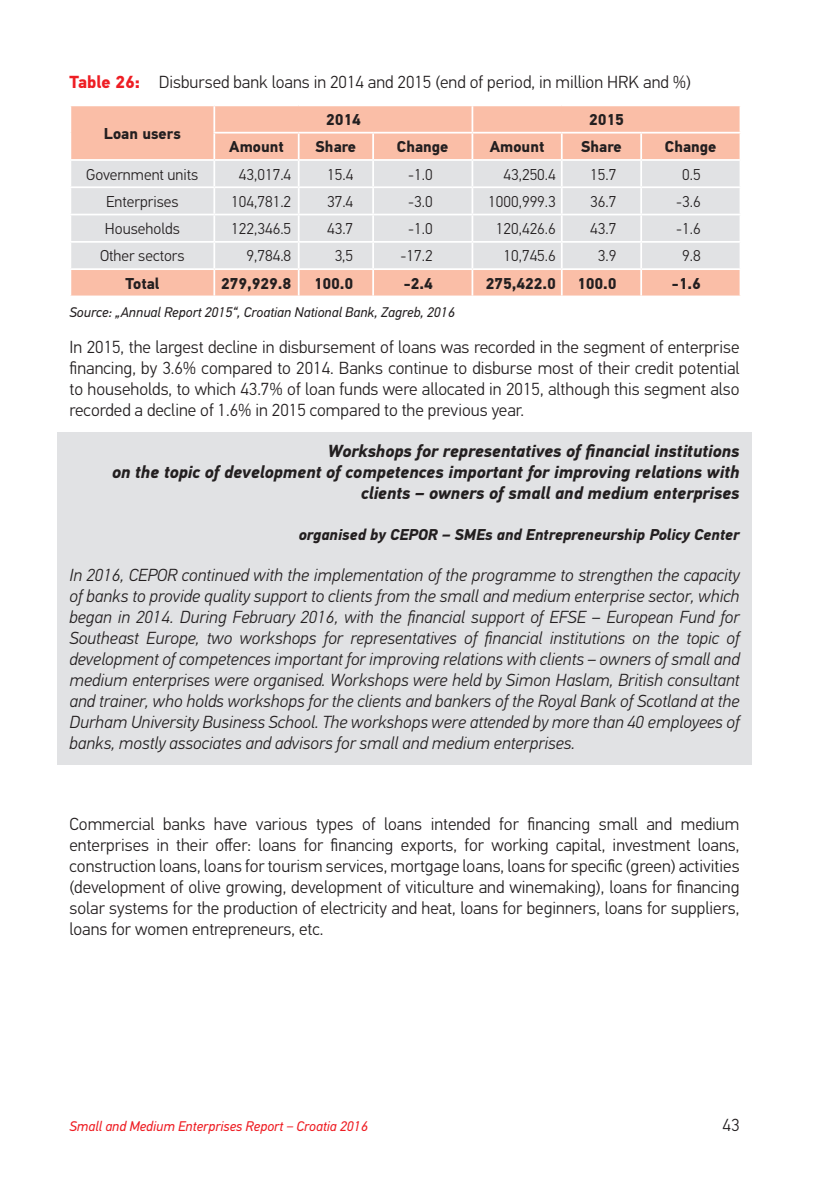
<style>
.page{position:relative;width:819px;height:1191px;background:#fff}
.page>*{position:absolute;margin:0;border:0;box-sizing:border-box;transform-origin:0 0}
.t1{font:300 17.5px/21px "PF Din Text Pro";color:#231f20;text-align:justify}
.t2{font:italic 300 17.5px/21px "PF Din Text Pro";color:#231f20;text-align:justify}
.t3{font:italic 700 17.5px/21px "PF Din Text Pro";color:#231f20;text-align:right}
.t4{font:300 15.75px "PF Din Text Pro";color:#231f20}
.t5{font:700 15.75px "PF Din Text Pro";color:#231f20}
.t6{font:italic 700 15.75px "PF Din Text Pro";color:#231f20}
.t7{font:italic 14px "PF Din Text Pro";color:#231f20}
.t8{font:italic 14px "PF Din Text Pro";color:#ee1d23}
.s1{font-weight:700;color:#ee1d23}
</style>
<div class="page">
<div style="left:57px;top:432px;width:695px;height:333px;background:#e1e2e4"></div>
<div style="left:71px;top:106px;width:668px;height:189px;background:#fabea7"></div>
<div style="left:71px;top:161px;width:668px;height:107px;background:#e1e2e4"></div>
<hr style="left:213px;top:106px;width:2px;height:26px;background:#fff">
<hr style="left:471px;top:106px;width:2px;height:26px;background:#fff">
<hr style="left:213px;top:132px;width:86px;height:1px;background:#fff">
<hr style="left:213px;top:133px;width:2px;height:26px;background:#fff">
<hr style="left:299px;top:132px;width:74px;height:1px;background:#fff">
<hr style="left:373px;top:132px;width:99px;height:1px;background:#fff">
<hr style="left:372px;top:133px;width:2px;height:26px;background:#fff">
<hr style="left:472px;top:132px;width:89px;height:1px;background:#fff">
<hr style="left:471px;top:133px;width:2px;height:26px;background:#fff">
<hr style="left:561px;top:132px;width:80px;height:1px;background:#fff">
<hr style="left:641px;top:132px;width:100px;height:1px;background:#fff">
<hr style="left:640px;top:133px;width:2px;height:26px;background:#fff">
<hr style="left:69px;top:159px;width:145px;height:2px;background:#fff">
<hr style="left:214px;top:159px;width:85px;height:2px;background:#fff">
<hr style="left:213px;top:161px;width:2px;height:25px;background:#fff">
<hr style="left:299px;top:159px;width:74px;height:2px;background:#fff">
<hr style="left:373px;top:159px;width:99px;height:2px;background:#fff">
<hr style="left:372px;top:161px;width:2px;height:25px;background:#fff">
<hr style="left:472px;top:159px;width:89px;height:2px;background:#fff">
<hr style="left:471px;top:161px;width:2px;height:25px;background:#fff">
<hr style="left:561px;top:159px;width:80px;height:2px;background:#fff">
<hr style="left:641px;top:159px;width:100px;height:2px;background:#fff">
<hr style="left:640px;top:161px;width:2px;height:25px;background:#fff">
<hr style="left:69px;top:186px;width:145px;height:2px;background:#fff">
<hr style="left:214px;top:186px;width:85px;height:2px;background:#fff">
<hr style="left:213px;top:188px;width:2px;height:26px;background:#fff">
<hr style="left:299px;top:186px;width:74px;height:2px;background:#fff">
<hr style="left:373px;top:186px;width:99px;height:2px;background:#fff">
<hr style="left:372px;top:188px;width:2px;height:26px;background:#fff">
<hr style="left:472px;top:186px;width:89px;height:2px;background:#fff">
<hr style="left:471px;top:188px;width:2px;height:26px;background:#fff">
<hr style="left:561px;top:186px;width:80px;height:2px;background:#fff">
<hr style="left:641px;top:186px;width:100px;height:2px;background:#fff">
<hr style="left:640px;top:188px;width:2px;height:26px;background:#fff">
<hr style="left:69px;top:214px;width:145px;height:1px;background:#fff">
<hr style="left:214px;top:214px;width:85px;height:1px;background:#fff">
<hr style="left:213px;top:215px;width:2px;height:26px;background:#fff">
<hr style="left:299px;top:214px;width:74px;height:1px;background:#fff">
<hr style="left:373px;top:214px;width:99px;height:1px;background:#fff">
<hr style="left:372px;top:215px;width:2px;height:26px;background:#fff">
<hr style="left:472px;top:214px;width:89px;height:1px;background:#fff">
<hr style="left:471px;top:215px;width:2px;height:26px;background:#fff">
<hr style="left:561px;top:214px;width:80px;height:1px;background:#fff">
<hr style="left:641px;top:214px;width:100px;height:1px;background:#fff">
<hr style="left:640px;top:215px;width:2px;height:26px;background:#fff">
<hr style="left:69px;top:241px;width:145px;height:2px;background:#fff">
<hr style="left:214px;top:241px;width:85px;height:2px;background:#fff">
<hr style="left:213px;top:243px;width:2px;height:25px;background:#fff">
<hr style="left:299px;top:241px;width:74px;height:2px;background:#fff">
<hr style="left:373px;top:241px;width:99px;height:2px;background:#fff">
<hr style="left:372px;top:243px;width:2px;height:25px;background:#fff">
<hr style="left:472px;top:241px;width:89px;height:2px;background:#fff">
<hr style="left:471px;top:243px;width:2px;height:25px;background:#fff">
<hr style="left:561px;top:241px;width:80px;height:2px;background:#fff">
<hr style="left:641px;top:241px;width:100px;height:2px;background:#fff">
<hr style="left:640px;top:243px;width:2px;height:25px;background:#fff">
<hr style="left:69px;top:268px;width:145px;height:2px;background:#fff">
<hr style="left:214px;top:268px;width:85px;height:2px;background:#fff">
<hr style="left:213px;top:270px;width:2px;height:25px;background:#fff">
<hr style="left:299px;top:268px;width:74px;height:2px;background:#fff">
<svg style="left:298px;top:133px;width:1px;height:162px"></svg>
<hr style="left:373px;top:268px;width:99px;height:2px;background:#fff">
<hr style="left:372px;top:270px;width:2px;height:25px;background:#fff">
<hr style="left:472px;top:268px;width:89px;height:2px;background:#fff">
<hr style="left:471px;top:270px;width:2px;height:25px;background:#fff">
<hr style="left:561px;top:268px;width:80px;height:2px;background:#fff">
<svg style="left:561px;top:133px;width:1px;height:162px"></svg>
<hr style="left:641px;top:268px;width:100px;height:2px;background:#fff">
<hr style="left:640px;top:270px;width:2px;height:25px;background:#fff">
<p class="t1" style="left:69px;top:72px;width:623px"><span class="s1">Table 26:</span> Disbursed bank loans in 2014 and 2015 (end of period, in million HRK and %)</p>
<p class="t5" style="left:104px;top:127px;width:78px">Loan users</p>
<p class="t5" style="left:326px;top:113px;width:36px">2014</p>
<p class="t5" style="left:589px;top:113px;width:36px">2015</p>
<p class="t5" style="left:229px;top:141px;width:56px">Amount</p>
<p class="t5" style="left:315px;top:141px;width:42px">Share</p>
<p class="t5" style="left:397px;top:141px;width:53px">Change</p>
<p class="t5" style="left:490px;top:141px;width:56px">Amount</p>
<p class="t5" style="left:581px;top:141px;width:42px">Share</p>
<p class="t5" style="left:665px;top:141px;width:53px">Change</p>
<p class="t4" style="left:86px;top:168px;width:114px">Government units</p>
<p class="t4" style="left:239px;top:168px;width:54px">43,017.4</p>
<p class="t4" style="left:327px;top:168px;width:28px">15.4</p>
<p class="t4" style="left:408px;top:168px;width:26px">-1.0</p>
<p class="t4" style="left:503px;top:168px;width:54px">43,250.4</p>
<p class="t4" style="left:590px;top:168px;width:28px">15.7</p>
<p class="t4" style="left:682px;top:168px;width:20px">0.5</p>
<p class="t4" style="left:106px;top:195px;width:74px">Enterprises</p>
<p class="t4" style="left:231px;top:195px;width:61px">104,781.2</p>
<p class="t4" style="left:327px;top:195px;width:28px">37.4</p>
<p class="t4" style="left:408px;top:195px;width:26px">-3.0</p>
<p class="t4" style="left:488px;top:195px;width:69px">1000,999.3</p>
<p class="t4" style="left:590px;top:195px;width:28px">36.7</p>
<p class="t4" style="left:676px;top:195px;width:26px">-3.6</p>
<p class="t4" style="left:105px;top:223px;width:76px">Households</p>
<p class="t4" style="left:231px;top:223px;width:61px">122,346.5</p>
<p class="t4" style="left:327px;top:223px;width:28px">43.7</p>
<p class="t4" style="left:408px;top:223px;width:26px">-1.0</p>
<p class="t4" style="left:496px;top:223px;width:61px">120,426.6</p>
<p class="t4" style="left:590px;top:223px;width:28px">43.7</p>
<p class="t4" style="left:676px;top:223px;width:26px">-1.6</p>
<p class="t4" style="left:100px;top:250px;width:86px">Other sectors</p>
<p class="t4" style="left:246px;top:250px;width:46px">9,784.8</p>
<p class="t4" style="left:334px;top:250px;width:20px">3,5</p>
<p class="t4" style="left:400px;top:250px;width:34px">-17.2</p>
<p class="t4" style="left:503px;top:250px;width:54px">10,745.6</p>
<p class="t4" style="left:598px;top:250px;width:20px">3.9</p>
<p class="t4" style="left:682px;top:250px;width:20px">9.8</p>
<p class="t5" style="left:125px;top:277px;width:35px">Total</p>
<p class="t5" style="left:221px;top:277px;width:72px">279,929.8</p>
<p class="t5" style="left:314px;top:277px;width:41px">100.0</p>
<p class="t5" style="left:404px;top:277px;width:30px">-2.4</p>
<p class="t5" style="left:485px;top:277px;width:72px">275,422.0</p>
<p class="t5" style="left:577px;top:277px;width:41px">100.0</p>
<p class="t5" style="left:671px;top:277px;width:30px">-1.6</p>
<p class="t7" style="left:69px;top:307px;width:387px">Source: „Annual Report 2015“, Croatian National Bank, Zagreb, 2016</p>
<p class="t1" style="left:69px;top:338px;width:671px">In 2015, the largest decline in disbursement of loans was recorded in the segment of enterprise financing, by 3.6% compared to 2014. Banks continue to disburse most of their credit potential to households, to which 43.7% of loan funds were allocated in 2015, although this segment also recorded a decline of 1.6% in 2015 compared to the previous year.</p>
<p class="t3" style="left:112px;top:442px;width:629px">Workshops for representatives of financial institutions<br>on the topic of development of competences important for improving relations with clients – owners of small and medium enterprises</p>
<p class="t6" style="left:298px;top:528px;width:442px">organised by CEPOR – SMEs and Entrepreneurship Policy Center</p>
<p class="t2" style="left:69px;top:565px;width:671px">In 2016, CEPOR continued with the implementation of the programme to strengthen the capacity of banks to provide quality support to clients from the small and medium enterprise sector, which began in 2014. During February 2016, with the financial support of EFSE – European Fund for Southeast Europe, two workshops for representatives of financial institutions on the topic of development of competences important for improving relations with clients – owners of small and medium enterprises were organised. Workshops were held by Simon Haslam, British consultant and trainer, who holds workshops for the clients and bankers of the Royal Bank of Scotland at the Durham University Business School. The workshops were attended by more than 40 employees of banks, mostly associates and advisors for small and medium enterprises.</p>
<p class="t1" style="left:69px;top:815px;width:671px">Commercial banks have various types of loans intended for financing small and medium enterprises in their offer: loans for financing exports, for working capital, investment loans, construction loans, loans for tourism services, mortgage loans, loans for specific (green) activities (development of olive growing, development of viticulture and winemaking), loans for financing solar systems for the production of electricity and heat, loans for beginners, loans for suppliers, loans for women entrepreneurs, etc.</p>
<p class="t8" style="left:69px;top:1121px;width:300px">Small and Medium Enterprises Report − Croatia 2016</p>
<p class="t1" style="left:722px;top:1116px;width:18px">43</p>
</div>
